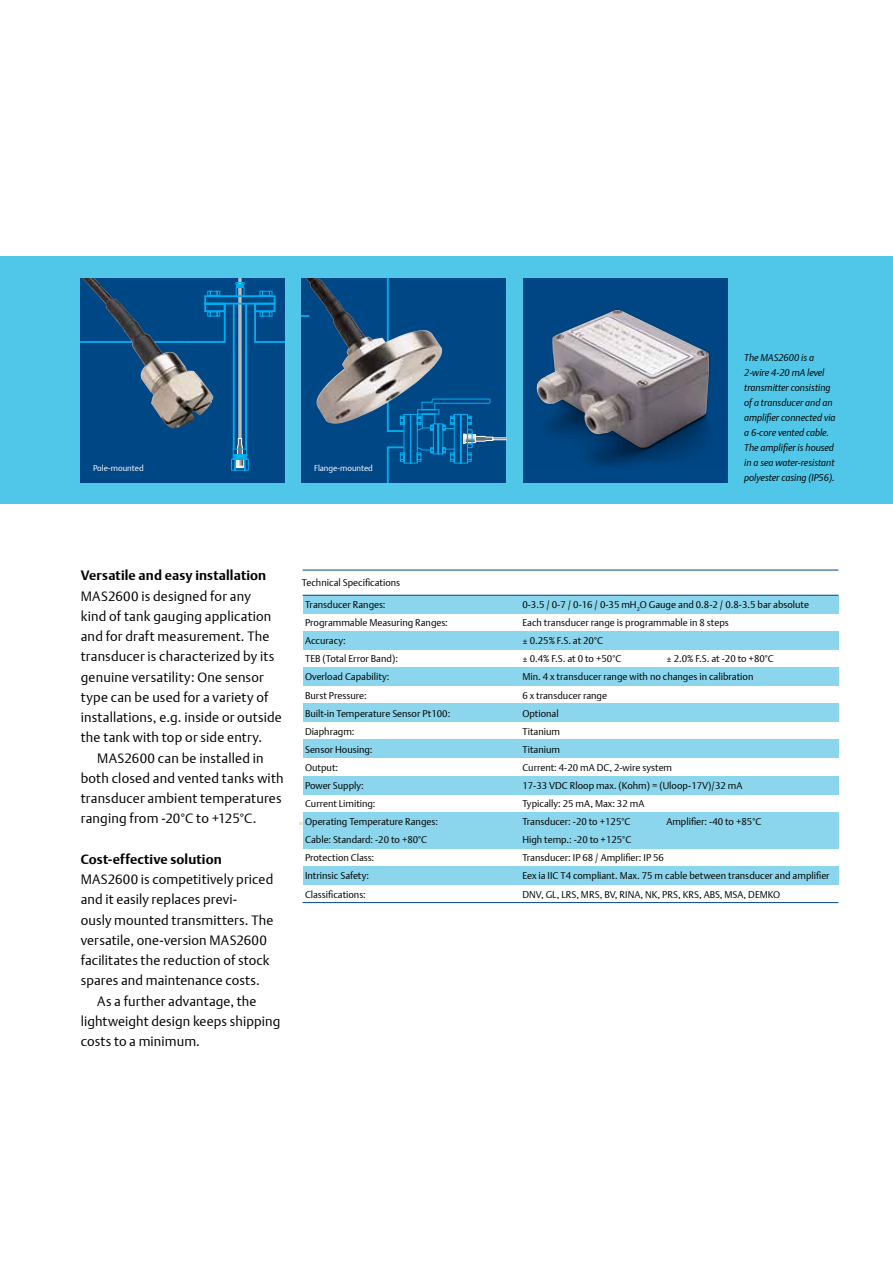
<style>
.page{position:relative;width:893px;height:1263px;background:#fff}
.page>*{position:absolute;margin:0;border:0;box-sizing:border-box;transform-origin:0 0}
.t1{font:13.5px/20.2px "DTL Argo T Light";letter-spacing:.01em;color:#000}
.t2{font:700 13.5px "DTL Argo T";letter-spacing:.01em;color:#000}
.t3{font:9.75px "DTL Argo T Light";color:#000}
.t4{font:italic 9.75px/15px "DTL Argo T Light";letter-spacing:-.005em;color:#000}
.t5{font:8.25px "DTL Argo T Light";color:#fff}
</style>
<div class="page">
<div style="left:0;top:256px;width:893px;height:248px;background:#50c7e8"></div>
<hr style="left:299px;top:822px;width:224px;height:3px;background:#e0eece">
<div style="left:81px;top:279px;width:204px;height:204px;background:#004785"></div>
<svg style="left:81px;top:279px;width:204px;height:192px"></svg>
<img style="left:82px;top:278px;width:131px;height:150px">
<div style="left:302px;top:279px;width:204px;height:204px;background:#004785"></div>
<svg style="left:386px;top:350px;width:120px;height:133px"></svg>
<img style="left:305px;top:278px;width:137px;height:146px">
<hr style="left:303px;top:570px;width:535px;height:1px;background:#004785">
<div style="left:303px;top:595px;width:535px;height:18px;background:#8cd6ed"></div>
<hr style="left:303px;top:595px;width:535px;height:1px;background:#004785">
<div style="left:303px;top:631px;width:535px;height:18px;background:#8cd6ed"></div>
<div style="left:303px;top:668px;width:535px;height:18px;background:#8cd6ed"></div>
<div style="left:303px;top:704px;width:535px;height:18px;background:#8cd6ed"></div>
<div style="left:303px;top:740px;width:535px;height:18px;background:#8cd6ed"></div>
<div style="left:303px;top:776px;width:535px;height:18px;background:#8cd6ed"></div>
<div style="left:303px;top:812px;width:535px;height:18px;background:#8cd6ed"></div>
<div style="left:303px;top:830px;width:535px;height:18px;background:#8cd6ed"></div>
<div style="left:303px;top:866px;width:535px;height:18px;background:#8cd6ed"></div>
<hr style="left:303px;top:902px;width:535px;height:1px;background:#004785">
<div style="left:523px;top:279px;width:204px;height:204px;background:#004785"></div>
<img style="left:536px;top:310px;width:173px;height:138px">
<p class="t5" style="left:93px;top:463px;width:52px">Pole-mounted</p>
<p class="t5" style="left:314px;top:463px;width:60px">Flange-mounted</p>
<p class="t4" style="left:744px;top:350px;width:93px">The MAS2600 is a<br>2-wire 4-20 mA level transmitter consisting of a transducer and an amplifier connected via a 6-core vented cable.<br>The amplifier is housed in a sea water-resistant polyester casing (IP56).</p>
<h1 class="t2" style="left:81px;top:567px;width:187px">Versatile and easy installation</h1>
<p class="t1" style="left:81px;top:585px;width:203px">MAS2600 is designed for any<br>kind of tank gauging application and for draft measurement. The transducer is characterized by its genuine versatility: One sensor type can be used for a variety of installations, e.g. inside or outside the tank with top or side entry.</p>
<h1 class="t1" style="left:81px;top:747px;width:204px;text-indent:16px">MAS2600 can be installed in both closed and vented tanks with transducer ambient temperatures ranging from -20°C to +125°C.</h1>
<h1 class="t2" style="left:81px;top:851px;width:142px">Cost-effective solution</h1>
<h1 class="t1" style="left:81px;top:869px;width:194px">MAS2600 is competitively priced and it easily replaces previ-<br>ously mounted transmitters. The versatile, one-version MAS2600 facilitates the reduction of stock spares and maintenance costs.</h1>
<h1 class="t1" style="left:81px;top:990px;width:201px;text-indent:16px">As a further advantage, the lightweight design keeps shipping costs to a minimum.</h1>
<p class="t3" style="left:302px;top:577px;width:100px">Technical Specifications</p>
<p class="t3" style="left:305px;top:599px;width:82px">Transducer Ranges:</p>
<p class="t3" style="left:522px;top:599px;width:288px">0-3.5 / 0-7 / 0-16 / 0-35 mH<sub>2</sub>O Gauge and 0.8-2 / 0.8-3.5 bar absolute</p>
<p class="t3" style="left:305px;top:617px;width:144px">Programmable Measuring Ranges:</p>
<p class="t3" style="left:522px;top:617px;width:208px">Each transducer range is programmable in 8 steps</p>
<p class="t3" style="left:305px;top:635px;width:42px">Accuracy:</p>
<p class="t3" style="left:522px;top:635px;width:82px">± 0.25% F.S. at 20°C</p>
<p class="t3" style="left:305px;top:653px;width:94px">TEB (Total Error Band):</p>
<p class="t3" style="left:522px;top:653px;width:100px">± 0.4% F.S. at 0 to +50°C</p>
<p class="t3" style="left:666px;top:653px;width:109px">± 2.0% F.S. at -20 to +80°C</p>
<p class="t3" style="left:305px;top:671px;width:86px">Overload Capability:</p>
<p class="t3" style="left:522px;top:671px;width:232px">Min. 4 x transducer range with no changes in calibration</p>
<p class="t3" style="left:305px;top:689px;width:63px">Burst Pressure:</p>
<p class="t3" style="left:522px;top:689px;width:86px">6 x transducer range</p>
<p class="t3" style="left:305px;top:707px;width:147px">Built-in Temperature Sensor Pt100:</p>
<p class="t3" style="left:522px;top:707px;width:38px">Optional</p>
<p class="t3" style="left:305px;top:725px;width:51px">Diaphragm:</p>
<p class="t3" style="left:522px;top:725px;width:39px">Titanium</p>
<p class="t3" style="left:305px;top:743px;width:69px">Sensor Housing:</p>
<p class="t3" style="left:522px;top:743px;width:39px">Titanium</p>
<p class="t3" style="left:305px;top:762px;width:35px">Output:</p>
<p class="t3" style="left:522px;top:762px;width:151px">Current: 4-20 mA DC, 2-wire system</p>
<p class="t3" style="left:305px;top:780px;width:60px">Power Supply:</p>
<p class="t3" style="left:522px;top:780px;width:221px">17-33 VDC Rloop max. (Kohm) = (Uloop-17V)/32 mA</p>
<p class="t3" style="left:305px;top:798px;width:72px">Current Limiting:</p>
<p class="t3" style="left:522px;top:798px;width:123px">Typically: 25 mA, Max: 32 mA</p>
<p class="t3" style="left:305px;top:816px;width:134px">Operating Temperature Ranges:</p>
<p class="t3" style="left:522px;top:816px;width:109px">Transducer: -20 to +125°C</p>
<p class="t3" style="left:666px;top:816px;width:96px">Amplifier: -40 to +85°C</p>
<p class="t3" style="left:305px;top:834px;width:124px">Cable: Standard: -20 to +80°C</p>
<p class="t3" style="left:522px;top:834px;width:110px">High temp.: -20 to +125°C</p>
<p class="t3" style="left:305px;top:852px;width:71px">Protection Class:</p>
<p class="t3" style="left:522px;top:852px;width:143px">Transducer: IP 68 / Amplifier: IP 56</p>
<p class="t3" style="left:305px;top:870px;width:66px">Intrinsic Safety:</p>
<p class="t3" style="left:522px;top:870px;width:309px">Eex ia IIC T4 compliant. Max. 75 m cable between transducer and amplifier</p>
<p class="t3" style="left:305px;top:888px;width:62px">Classifications:</p>
<p class="t3" style="left:522px;top:888px;width:259px">DNV, GL, LRS, MRS, BV, RINA, NK, PRS, KRS, ABS, MSA, DEMKO</p>
</div>
